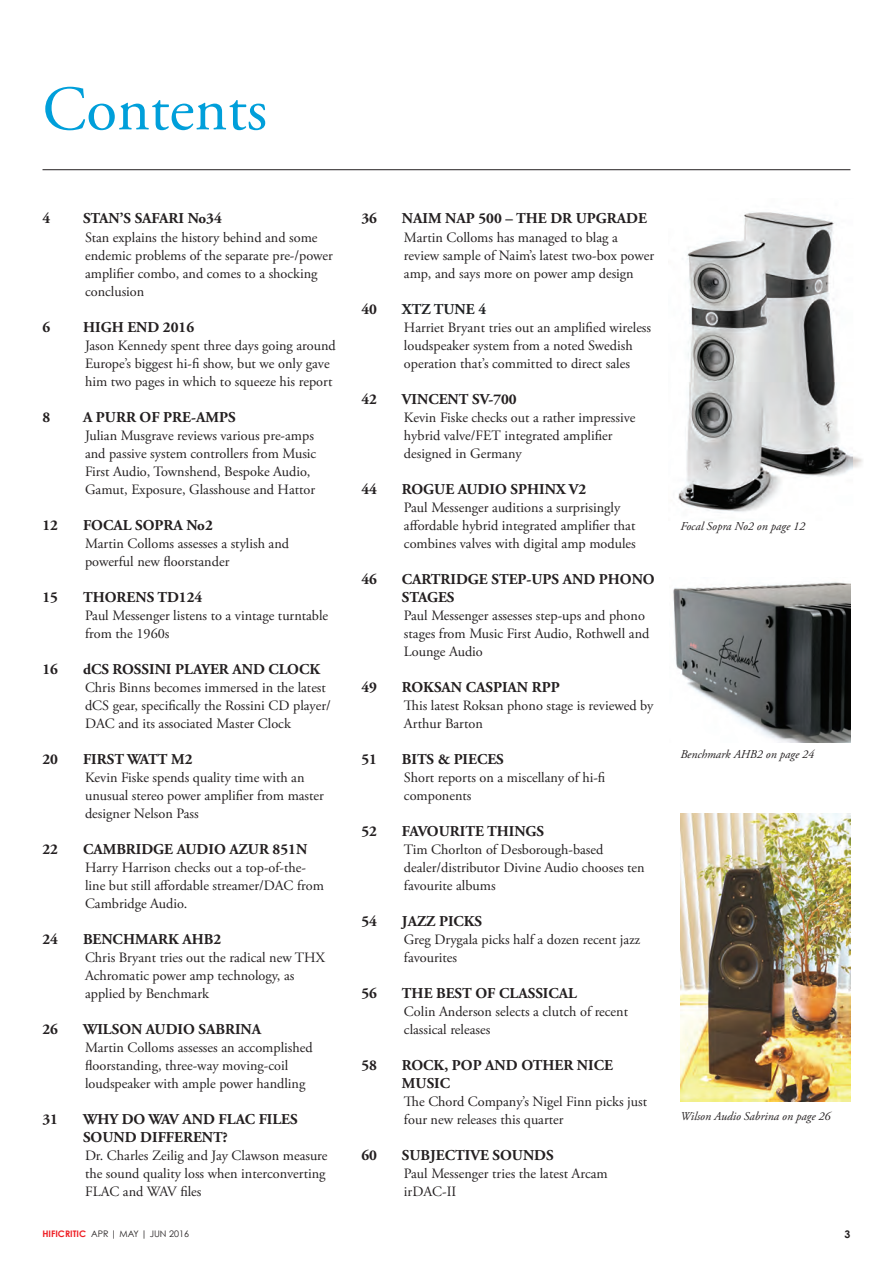
<style>
.page{position:relative;width:893px;height:1263px;background:#fff}
.page>*{position:absolute;margin:0;border:0;box-sizing:border-box;transform-origin:0 0}
.t1{font:63px "Adobe Garamond Pro";color:#009fda}
.t2{font:700 15px/18px "Adobe Garamond Pro";color:#231f20}
.t3{font:700 15px "Adobe Garamond Pro";color:#1f2123}
.t4{font:14.25px/18px "Adobe Garamond Pro";color:#231f20}
.t5{font:italic 12px "Adobe Garamond Pro";color:#231f20}
.t6{font:700 10.5px "Century Gothic";color:#231f20}
.t7{font:9px "Century Gothic";color:#231f20}
.s1{font-weight:700;color:#ee1d23}
</style>
<div class="page">
<hr style="left:43px;top:169px;width:807px;height:1px;background:#231f20">
<img style="left:678px;top:212px;width:185px;height:301px">
<img style="left:680px;top:813px;width:170px;height:288px">
<img style="left:673px;top:582px;width:177px;height:161px">
<p class="t1" style="left:43px;top:72px;width:226px">Contents</p>
<p class="t2" style="left:43px;top:210px;width:9px">4</p>
<p class="t2" style="left:83px;top:210px;width:140px">STAN’S SAFARI No34</p>
<p class="t4" style="left:85px;top:228px;width:249px">Stan explains the history behind and some endemic problems of the separate pre-/power amplifier combo, and comes to a shocking conclusion</p>
<p class="t2" style="left:43px;top:318px;width:9px">6</p>
<p class="t2" style="left:83px;top:318px;width:113px">HIGH END 2016</p>
<p class="t4" style="left:85px;top:336px;width:252px">Jason Kennedy spent three days going around<br>Europe’s biggest hi-fi show, but we only gave him two pages in which to squeeze his report</p>
<p class="t2" style="left:43px;top:408px;width:9px">8</p>
<p class="t2" style="left:83px;top:408px;width:154px">A PURR OF PRE-AMPS</p>
<p class="t4" style="left:85px;top:426px;width:233px">Julian Musgrave reviews various pre-amps and passive system controllers from Music First Audio, Townshend, Bespoke Audio, Gamut, Exposure, Glasshouse and Hattor</p>
<p class="t2" style="left:43px;top:516px;width:17px">12</p>
<p class="t2" style="left:83px;top:516px;width:131px">FOCAL SOPRA No2</p>
<p class="t4" style="left:85px;top:534px;width:206px">Martin Colloms assesses a stylish and powerful new floorstander</p>
<p class="t2" style="left:43px;top:588px;width:17px">15</p>
<p class="t2" style="left:83px;top:588px;width:121px">THORENS TD124</p>
<p class="t4" style="left:85px;top:606px;width:245px">Paul Messenger listens to a vintage turntable from the 1960s</p>
<p class="t2" style="left:43px;top:660px;width:17px">16</p>
<p class="t2" style="left:83px;top:660px;width:239px">dCS ROSSINI PLAYER AND CLOCK</p>
<p class="t4" style="left:85px;top:678px;width:247px">Chris Binns becomes immersed in the latest dCS gear, specifically the Rossini CD player/<br>DAC and its associated Master Clock</p>
<p class="t2" style="left:43px;top:750px;width:17px">20</p>
<p class="t2" style="left:83px;top:750px;width:111px">FIRST WATT M2</p>
<p class="t4" style="left:85px;top:768px;width:240px">Kevin Fiske spends quality time with an unusual stereo power amplifier from master designer Nelson Pass</p>
<p class="t2" style="left:43px;top:840px;width:17px">22</p>
<p class="t2" style="left:83px;top:840px;width:226px">CAMBRIDGE AUDIO AZUR 851N</p>
<p class="t4" style="left:85px;top:858px;width:240px">Harry Harrison checks out a top-of-the&shy;line but still affordable streamer/DAC from<br>Cambridge Audio.</p>
<p class="t2" style="left:43px;top:930px;width:17px">24</p>
<p class="t2" style="left:83px;top:930px;width:140px">BENCHMARK AHB2</p>
<p class="t4" style="left:85px;top:948px;width:241px">Chris Bryant tries out the radical new THX<br>Achromatic power amp technology, as applied by Benchmark</p>
<p class="t2" style="left:43px;top:1020px;width:17px">26</p>
<p class="t2" style="left:83px;top:1020px;width:180px">WILSON AUDIO SABRINA</p>
<p class="t4" style="left:85px;top:1038px;width:229px">Martin Colloms assesses an accomplished floorstanding, three-way moving-coil loudspeaker with ample power handling</p>
<p class="t2" style="left:43px;top:1110px;width:17px">31</p>
<p class="t2" style="left:83px;top:1110px;width:216px">WHY DO WAV AND FLAC FILES<br>SOUND DIFFERENT?</p>
<p class="t4" style="left:85px;top:1146px;width:244px">Dr. Charles Zeilig and Jay Clawson measure the sound quality loss when interconverting<br>FLAC and WAV files</p>
<p class="t2" style="left:361px;top:210px;width:17px">36</p>
<p class="t2" style="left:402px;top:210px;width:247px">NAIM NAP 500 – THE DR UPGRADE</p>
<p class="t4" style="left:404px;top:228px;width:252px">Martin Colloms has managed to blag a review sample of Naim’s latest two-box power amp, and says more on power amp design</p>
<p class="t2" style="left:361px;top:300px;width:17px">40</p>
<p class="t3" style="left:402px;top:300px;width:86px">XTZ TUNE 4</p>
<p class="t4" style="left:404px;top:318px;width:249px">Harriet Bryant tries out an amplified wireless loudspeaker system from a noted Swedish operation that’s committed to direct sales</p>
<p class="t2" style="left:361px;top:390px;width:17px">42</p>
<p class="t2" style="left:402px;top:390px;width:116px">VINCENT SV-700</p>
<p class="t4" style="left:404px;top:408px;width:233px">Kevin Fiske checks out a rather impressive hybrid valve/FET integrated amplifier designed in Germany</p>
<p class="t2" style="left:361px;top:480px;width:17px">44</p>
<p class="t2" style="left:402px;top:480px;width:186px">ROGUE AUDIO SPHINX V2</p>
<p class="t4" style="left:404px;top:498px;width:233px">Paul Messenger auditions a surprisingly affordable hybrid integrated amplifier that combines valves with digital amp modules</p>
<p class="t2" style="left:361px;top:570px;width:17px">46</p>
<p class="t2" style="left:402px;top:570px;width:254px">CARTRIDGE STEP-UPS AND PHONO<br>STAGES</p>
<p class="t4" style="left:404px;top:606px;width:247px">Paul Messenger assesses step-ups and phono stages from Music First Audio, Rothwell and<br>Lounge Audio</p>
<p class="t2" style="left:361px;top:678px;width:17px">49</p>
<p class="t2" style="left:402px;top:678px;width:159px">ROKSAN CASPIAN RPP</p>
<p class="t4" style="left:404px;top:696px;width:251px">This latest Roksan phono stage is reviewed by<br>Arthur Barton</p>
<p class="t2" style="left:361px;top:750px;width:17px">51</p>
<p class="t2" style="left:402px;top:750px;width:103px">BITS &amp; PIECES</p>
<p class="t4" style="left:404px;top:768px;width:203px">Short reports on a miscellany of hi-fi components</p>
<p class="t2" style="left:361px;top:822px;width:17px">52</p>
<p class="t2" style="left:402px;top:822px;width:144px">FAVOURITE THINGS</p>
<p class="t4" style="left:404px;top:840px;width:242px">Tim Chorlton of Desborough-based dealer/distributor Divine Audio chooses ten favourite albums</p>
<p class="t2" style="left:361px;top:912px;width:17px">54</p>
<p class="t2" style="left:402px;top:912px;width:82px">JAZZ PICKS</p>
<p class="t4" style="left:404px;top:930px;width:238px">Greg Drygala picks half a dozen recent jazz favourites</p>
<p class="t2" style="left:361px;top:984px;width:17px">56</p>
<p class="t2" style="left:402px;top:984px;width:177px">THE BEST OF CLASSICAL</p>
<p class="t4" style="left:404px;top:1002px;width:226px">Colin Anderson selects a clutch of recent classical releases</p>
<p class="t2" style="left:361px;top:1056px;width:17px">58</p>
<p class="t2" style="left:402px;top:1056px;width:213px">ROCK, POP AND OTHER NICE<br>MUSIC</p>
<p class="t4" style="left:404px;top:1092px;width:245px">The Chord Company’s Nigel Finn picks just four new releases this quarter</p>
<p class="t2" style="left:361px;top:1146px;width:17px">60</p>
<p class="t2" style="left:402px;top:1146px;width:153px">SUBJECTIVE SOUNDS</p>
<p class="t4" style="left:404px;top:1164px;width:205px">Paul Messenger tries the latest Arcam irDAC-II</p>
<p class="t5" style="left:680px;top:519px;width:126px">Focal Sopra No2 on page 12</p>
<p class="t5" style="left:680px;top:747px;width:135px">Benchmark AHB2 on page 24</p>
<p class="t5" style="left:680px;top:1109px;width:152px">Wilson Audio Sabrina on page 26</p>
<p class="t7" style="left:43px;top:1228px;width:148px"><span class="s1">HIFICRITIC</span> APR | MAY | JUN 2016</p>
<p class="t6" style="left:845px;top:1228px;width:7px">3</p>
</div>
